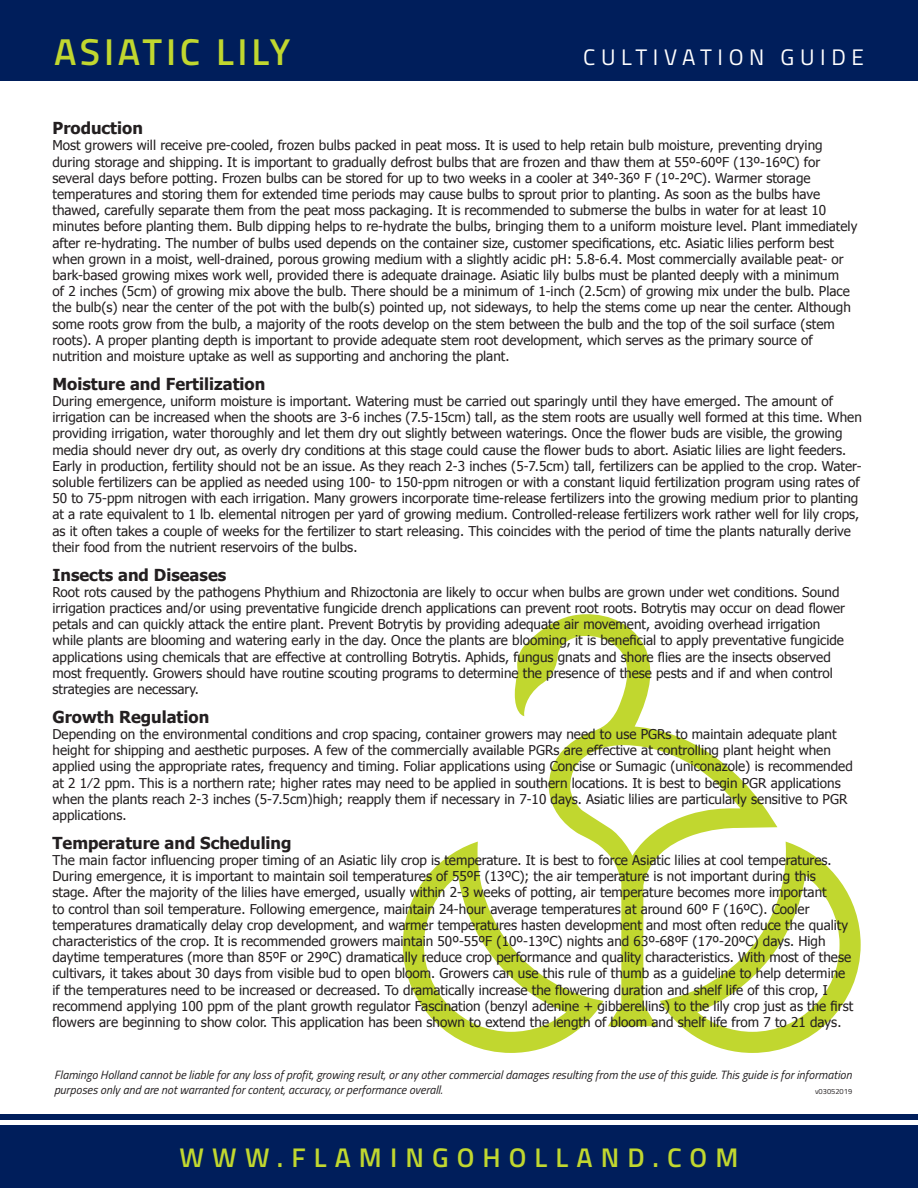
<style>
.page{position:relative;width:918px;height:1188px;background:#fff}
.page>*{position:absolute;margin:0;border:0;box-sizing:border-box;transform-origin:0 0}
.t1{font:600 37.5px "Titillium";letter-spacing:.1em;color:#c1d72f}
.t2{font:600 27px "Titillium";letter-spacing:.3em;color:#c1d72f}
.t3{font:22.5px "Titillium";letter-spacing:.25em;color:#fff}
.t4{font:700 16.5px "Tahoma";color:#231f20}
.t5{font:13.5px/16.2px "Tahoma";color:#231f20}
.t6{font:italic 12px/14.4px "Titillium";color:#231f20}
.t7{font:7.5px "Titillium";color:#231f20}
</style>
<div class="page">
<svg style="left:403px;top:614px;width:458px;height:439px"></svg>
<div style="left:0;top:1125px;width:918px;height:63px;background:#001e5b"></div>
<div style="left:0;top:1114px;width:918px;height:6px;background:#001e5b"></div>
<div style="left:0;top:0;width:918px;height:81px;background:#001e5b"></div>
<p class="t1" style="left:54px;top:24px;width:238px">ASIATIC LILY</p>
<p class="t3" style="left:583px;top:41px;width:282px">CULTIVATION GUIDE</p>
<p class="t4" style="left:52px;top:117px;width:92px">Production</p>
<p class="t5" style="left:52px;top:137px;width:806px">Most growers will receive pre-cooled, frozen bulbs packed in peat moss. It is used to help retain bulb moisture, preventing drying during storage and shipping. It is important to gradually defrost bulbs that are frozen and thaw them at 55º-60ºF (13º-16ºC) for several days before potting. Frozen bulbs can be stored for up to two weeks in a cooler at 34º-36º F (1º-2ºC). Warmer storage temperatures and storing them for extended time periods may cause bulbs to sprout prior to planting. As soon as the bulbs have thawed, carefully separate them from the peat moss packaging. It is recommended to submerse the bulbs in water for at least 10 minutes before planting them. Bulb dipping helps to re-hydrate the bulbs, bringing them to a uniform moisture level. Plant immediately after re-hydrating. The number of bulbs used depends on the container size, customer specifications, etc. Asiatic lilies perform best when grown in a moist, well-drained, porous growing medium with a slightly acidic pH: 5.8-6.4. Most commercially available peat- or bark-based growing mixes work well, provided there is adequate drainage. Asiatic lily bulbs must be planted deeply with a minimum<br>of 2 inches (5cm) of growing mix above the bulb. There should be a minimum of 1-inch (2.5cm) of growing mix under the bulb. Place the bulb(s) near the center of the pot with the bulb(s) pointed up, not sideways, to help the stems come up near the center. Although some roots grow from the bulb, a majority of the roots develop on the stem between the bulb and the top of the soil surface (stem roots). A proper planting depth is important to provide adequate stem root development, which serves as the primary source of nutrition and moisture uptake as well as supporting and anchoring the plant.</p>
<p class="t4" style="left:52px;top:372px;width:214px">Moisture and Fertilization</p>
<p class="t5" style="left:52px;top:392px;width:811px">During emergence, uniform moisture is important. Watering must be carried out sparingly until they have emerged. The amount of irrigation can be increased when the shoots are 3-6 inches (7.5-15cm) tall, as the stem roots are usually well formed at this time. When providing irrigation, water thoroughly and let them dry out slightly between waterings. Once the flower buds are visible, the growing media should never dry out, as overly dry conditions at this stage could cause the flower buds to abort. Asiatic lilies are light feeders.<br>Early in production, fertility should not be an issue. As they reach 2-3 inches (5-7.5cm) tall, fertilizers can be applied to the crop. Water&shy;soluble fertilizers can be applied as needed using 100- to 150-ppm nitrogen or with a constant liquid fertilization program using rates of 50 to 75-ppm nitrogen with each irrigation. Many growers incorporate time-release fertilizers into the growing medium prior to planting at a rate equivalent to 1 lb. elemental nitrogen per yard of growing medium. Controlled-release fertilizers work rather well for lily crops, as it often takes a couple of weeks for the fertilizer to start releasing. This coincides with the period of time the plants naturally derive their food from the nutrient reservoirs of the bulbs.</p>
<p class="t4" style="left:52px;top:563px;width:175px">Insects and Diseases</p>
<p class="t5" style="left:52px;top:583px;width:794px">Root rots caused by the pathogens Phythium and Rhizoctonia are likely to occur when bulbs are grown under wet conditions. Sound irrigation practices and/or using preventative fungicide drench applications can prevent root roots. Botrytis may occur on dead flower petals and can quickly attack the entire plant. Prevent Botrytis by providing adequate air movement, avoiding overhead irrigation while plants are blooming and watering early in the day. Once the plants are blooming, it is beneficial to apply preventative fungicide applications using chemicals that are effective at controlling Botrytis. Aphids, fungus gnats and shore flies are the insects observed most frequently. Growers should have routine scouting programs to determine the presence of these pests and if and when control strategies are necessary.</p>
<p class="t4" style="left:52px;top:705px;width:158px">Growth Regulation</p>
<p class="t5" style="left:52px;top:725px;width:802px">Depending on the environmental conditions and crop spacing, container growers may need to use PGRs to maintain adequate plant height for shipping and aesthetic purposes. A few of the commercially available PGRs are effective at controlling plant height when applied using the appropriate rates, frequency and timing. Foliar applications using Concise or Sumagic (uniconazole) is recommended at 2 1⁄2 ppm. This is a northern rate; higher rates may need to be applied in southern locations. It is best to begin PGR applications when the plants reach 2-3 inches (5-7.5cm)high; reapply them if necessary in 7-10 days. Asiatic lilies are particularly sensitive to PGR applications.</p>
<p class="t4" style="left:52px;top:831px;width:241px">Temperature and Scheduling</p>
<p class="t5" style="left:52px;top:851px;width:802px">The main factor influencing proper timing of an Asiatic lily crop is temperature. It is best to force Asiatic lilies at cool temperatures.<br>During emergence, it is important to maintain soil temperatures of 55ºF (13ºC); the air temperature is not important during this stage. After the majority of the lilies have emerged, usually within 2-3 weeks of potting, air temperature becomes more important<br>to control than soil temperature. Following emergence, maintain 24-hour average temperatures at around 60º F (16ºC). Cooler temperatures dramatically delay crop development, and warmer temperatures hasten development and most often reduce the quality characteristics of the crop. It is recommended growers maintain 50º-55ºF (10º-13ºC) nights and 63º-68ºF (17º-20ºC) days. High daytime temperatures (more than 85ºF or 29ºC) dramatically reduce crop performance and quality characteristics. With most of these cultivars, it takes about 30 days from visible bud to open bloom. Growers can use this rule of thumb as a guideline to help determine if the temperatures need to be increased or decreased. To dramatically increase the flowering duration and shelf life of this crop, I recommend applying 100 ppm of the plant growth regulator Fascination (benzyl adenine + gibberellins) to the lily crop just as the first flowers are beginning to show color. This application has been shown to extend the length of bloom and shelf life from 7 to 21 days.</p>
<p class="t6" style="left:54px;top:1067px;width:799px">Flamingo Holland cannot be liable for any loss of profit, growing result, or any other commercial damages resulting from the use of this guide. This guide is for information purposes only and are not warranted for content, accuracy, or performance overall.</p>
<p class="t7" style="left:815px;top:1086px;width:39px">v03052019</p>
<h2 class="t2" style="left:180px;top:1138px;width:560px">WWW.FLAMINGOHOLLAND.COM</h2>
</div>
